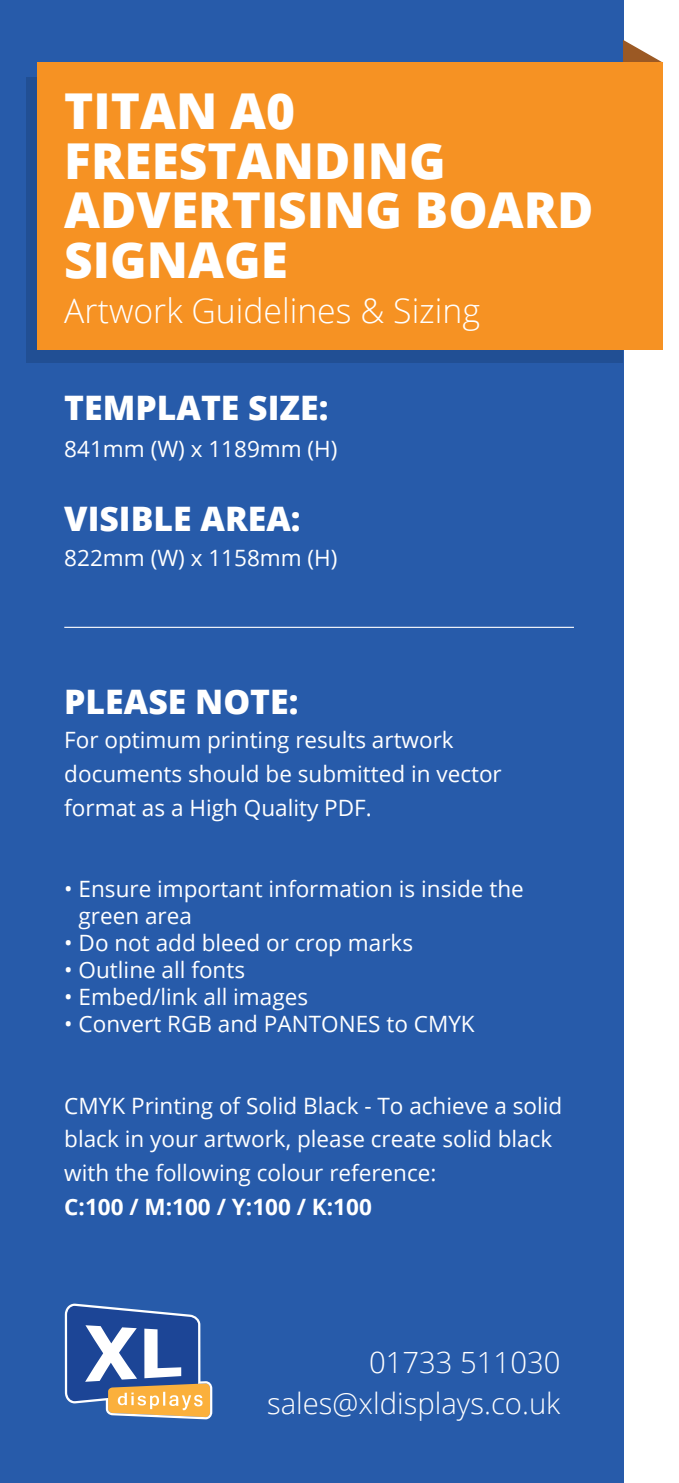
<style>
.page{position:relative;width:679px;height:1483px;background:#fff}
.page>*{position:absolute;margin:0;border:0;box-sizing:border-box;transform-origin:0 0}
.t1{font:800 49.5px/49.5px "Open Sans";color:#fff}
.t2{font:800 33.75px "Open Sans";color:#fff}
.t3{font:300 33.75px "Open Sans";color:#fff}
.t4{font:300 29.25px/41.2px "Open Sans";color:#fff;text-align:right}
.t5{font:22.5px/33.8px "Open Sans";color:#fff}
.t6{font:700 22.5px "Open Sans";color:#fff}
.s1{color:#275baa}
</style>
<div class="page">
<div style="left:0;top:0;width:623px;height:1483px;background:#275baa"></div>
<div style="left:26px;top:77px;width:597px;height:286px;background:#214f94"></div>
<svg style="left:623px;top:40px;width:40px;height:23px"></svg>
<div style="left:38px;top:63px;width:625px;height:287px;background:#f69223"></div>
<svg style="left:65px;top:1303px;width:147px;height:116px"></svg>
<hr style="left:64px;top:627px;width:510px;height:1px;background:#fff">
<h1 class="t1" style="left:64px;top:84px;width:530px">TITAN A0<br>FREESTANDING<br>ADVERTISING BOARD<br>SIGNAGE</h1>
<h2 class="t3" style="left:64px;top:288px;width:417px">Artwork Guidelines &amp; Sizing</h2>
<h2 class="t2" style="left:64px;top:382px;width:265px">TEMPLATE SIZE:</h2>
<p class="t5" style="left:64px;top:431px;width:275px">841mm (W) x 1189mm (H)</p>
<h2 class="t2" style="left:64px;top:493px;width:238px">VISIBLE AREA:</h2>
<p class="t5" style="left:64px;top:540px;width:275px">822mm (W) x 1158mm (H)</p>
<h2 class="t2" style="left:64px;top:676px;width:236px">PLEASE NOTE:</h2>
<p class="t5" style="left:64px;top:722px;width:439px">For optimum printing results artwork documents should be submitted in vector format as a High Quality PDF.</p>
<p class="t5" style="left:64px;top:871px;width:461px">• Ensure important information is inside the</p>
<p class="t5" style="left:64px;top:898px;width:129px"><span class="s1">•</span> green area</p>
<p class="t5" style="left:64px;top:925px;width:350px">• Do not add bleed or crop marks</p>
<p class="t5" style="left:64px;top:952px;width:182px">• Outline all fonts</p>
<p class="t5" style="left:64px;top:979px;width:245px">• Embed/link all images</p>
<p class="t5" style="left:64px;top:1006px;width:412px">• Convert RGB and PANTONES to CMYK</p>
<p class="t5" style="left:64px;top:1088px;width:499px">CMYK Printing of Solid Black - To achieve a solid black in your artwork, please create solid black with the following colour reference:</p>
<p class="t6" style="left:64px;top:1191px;width:309px">C:100 / M:100 / Y:100 / K:100</p>
<h3 class="t4" style="left:267px;top:1341px;width:295px">01733 511030 sales@xldisplays.co.uk</h3>
</div>
